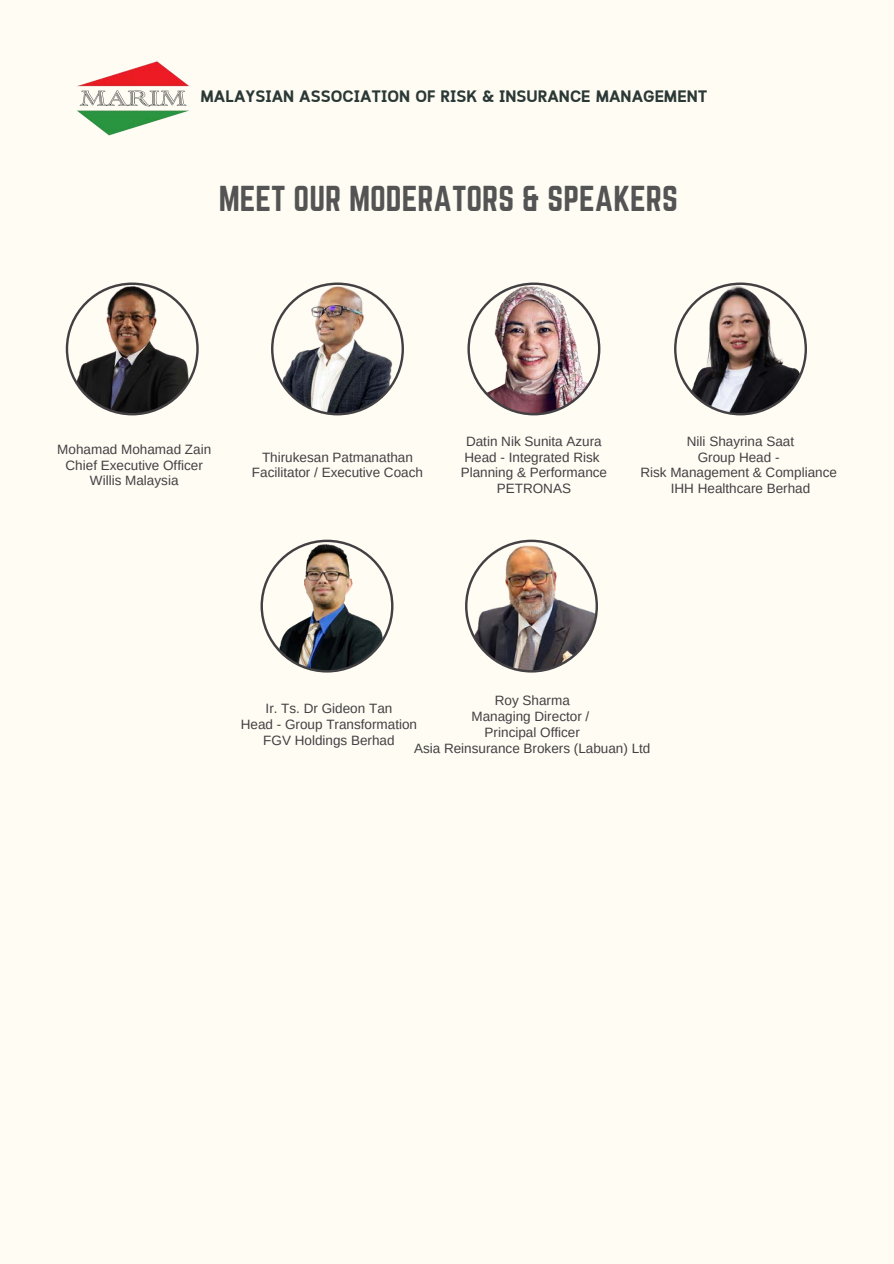
<style>
.page{position:relative;width:894px;height:1264px;background:#fff}
.page>*{position:absolute;margin:0;border:0;box-sizing:border-box;transform-origin:0 0}
.t1{font:31.5px "Norwester";color:#545454}
.t2{font:700 16.5px "Cloud";color:#2b3936}
.t3{font:13.5px "Arimo";color:#424042}
</style>
<div class="page">
<div style="left:0;top:0;width:893px;height:1263px;background:#fffcf4"></div>
<img style="left:77px;top:61px;width:112px;height:75px">
<svg style="left:66px;top:282px;width:133px;height:133px"></svg>
<svg style="left:271px;top:282px;width:133px;height:133px"></svg>
<img style="left:467px;top:282px;width:133px;height:133px">
<svg style="left:674px;top:282px;width:132px;height:133px"></svg>
<img style="left:465px;top:539px;width:133px;height:133px">
<img style="left:260px;top:539px;width:133px;height:133px">
<p class="t2" style="left:200px;top:87px;width:508px">MALAYSIAN ASSOCIATION OF RISK &amp; INSURANCE MANAGEMENT</p>
<p class="t1" style="left:218px;top:179px;width:460px">MEET OUR MODERATORS &amp; SPEAKERS</p>
<p class="t3" style="left:57px;top:441px;width:155px">Mohamad Mohamad Zain</p>
<p class="t3" style="left:66px;top:457px;width:139px">Chief Executive Officer</p>
<p class="t3" style="left:90px;top:473px;width:90px">Willis Malaysia</p>
<p class="t3" style="left:262px;top:449px;width:152px">Thirukesan Patmanathan</p>
<p class="t3" style="left:252px;top:465px;width:172px">Facilitator / Executive Coach</p>
<p class="t3" style="left:466px;top:434px;width:137px">Datin Nik Sunita Azura</p>
<p class="t3" style="left:464px;top:449px;width:136px">Head - Integrated Risk</p>
<p class="t3" style="left:460px;top:465px;width:148px">Planning &amp; Performance</p>
<p class="t3" style="left:496px;top:481px;width:76px">PETRONAS</p>
<p class="t3" style="left:686px;top:434px;width:109px">Nili Shayrina Saat</p>
<p class="t3" style="left:697px;top:449px;width:83px">Group Head -</p>
<p class="t3" style="left:640px;top:465px;width:198px">Risk Management &amp; Compliance</p>
<p class="t3" style="left:670px;top:481px;width:141px">IHH Healthcare Berhad</p>
<p class="t3" style="left:494px;top:693px;width:76px">Roy Sharma</p>
<p class="t3" style="left:471px;top:708px;width:119px">Managing Director /</p>
<p class="t3" style="left:484px;top:724px;width:97px">Principal Officer</p>
<p class="t3" style="left:414px;top:740px;width:238px">Asia Reinsurance Brokers (Labuan) Ltd</p>
<p class="t3" style="left:265px;top:701px;width:128px">Ir. Ts. Dr Gideon Tan</p>
<p class="t3" style="left:241px;top:716px;width:178px">Head - Group Transformation</p>
<p class="t3" style="left:263px;top:732px;width:133px">FGV Holdings Berhad</p>
</div>
